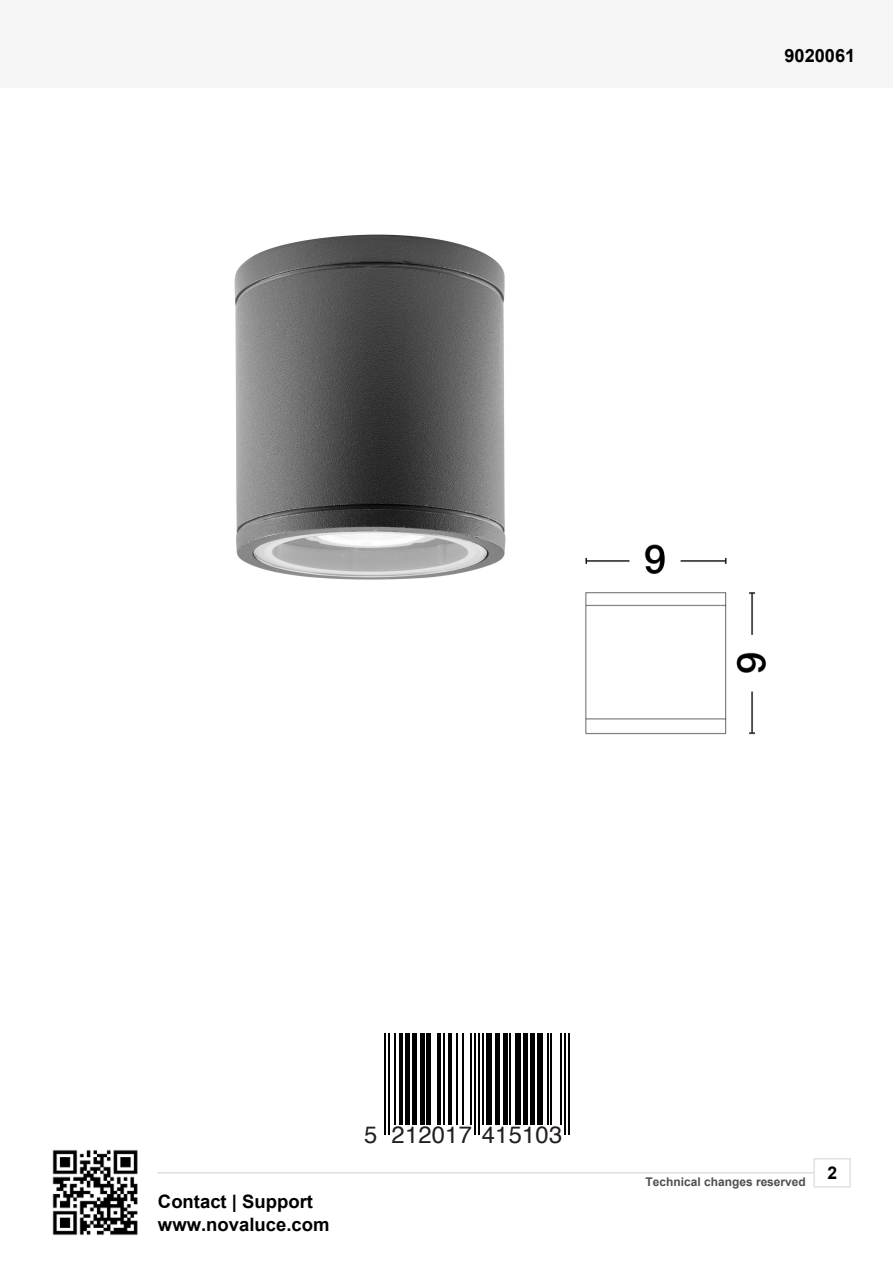
<style>
.page{position:relative;width:893px;height:1263px;background:#fff}
.page>*{position:absolute;margin:0;border:0;box-sizing:border-box;transform-origin:0 0}
.t1{font:23.7px "Helvetica";letter-spacing:.01em;color:#231f20}
.t2{font:700 18.45px/23.1px "Arial";color:#000}
.t3{font:700 18.3px "Arial";color:#000}
.t4{font:700 17.55px "Arial";color:#000}
.t5{font:700 12px "Arial";color:#4f4f4e}
</style>
<div class="page">
<div style="left:1px;top:0;width:892px;height:88px;background:#f6f5f5"></div>
<hr style="left:158px;top:1172px;width:656px;height:1px;background:#e1e1e1">
<div style="left:813px;top:1158px;width:38px;height:29px;border:2px solid #e1e1e1"></div>
<img style="left:52px;top:1149px;width:86px;height:87px">
<img style="left:234px;top:234px;width:272px;height:346px">
<img style="left:585px;top:544px;width:182px;height:191px">
<hr style="left:384px;top:1034px;width:2px;height:101px;background:#000">
<hr style="left:388px;top:1034px;width:2px;height:101px;background:#000">
<hr style="left:394px;top:1034px;width:1px;height:91px;background:#000">
<hr style="left:399px;top:1034px;width:4px;height:91px;background:#000">
<hr style="left:405px;top:1034px;width:4px;height:91px;background:#000">
<hr style="left:413px;top:1034px;width:4px;height:91px;background:#000">
<hr style="left:421px;top:1034px;width:4px;height:91px;background:#000">
<hr style="left:427px;top:1034px;width:4px;height:91px;background:#000">
<hr style="left:437px;top:1034px;width:4px;height:91px;background:#000">
<hr style="left:443px;top:1034px;width:1px;height:91px;background:#000">
<hr style="left:449px;top:1034px;width:3px;height:91px;background:#000">
<hr style="left:456px;top:1034px;width:2px;height:91px;background:#000">
<hr style="left:462px;top:1034px;width:2px;height:91px;background:#000">
<hr style="left:470px;top:1034px;width:2px;height:91px;background:#000">
<hr style="left:474px;top:1034px;width:2px;height:101px;background:#000">
<hr style="left:478px;top:1034px;width:2px;height:101px;background:#000">
<hr style="left:482px;top:1034px;width:2px;height:91px;background:#000">
<div style="left:486px;top:1034px;width:6px;height:91px;background:#000"></div>
<div style="left:495px;top:1034px;width:5px;height:91px;background:#000"></div>
<hr style="left:503px;top:1034px;width:4px;height:91px;background:#000">
<hr style="left:509px;top:1034px;width:2px;height:91px;background:#000">
<div style="left:515px;top:1034px;width:6px;height:91px;background:#000"></div>
<hr style="left:523px;top:1034px;width:4px;height:91px;background:#000">
<hr style="left:531px;top:1034px;width:4px;height:91px;background:#000">
<div style="left:537px;top:1034px;width:6px;height:91px;background:#000"></div>
<hr style="left:547px;top:1034px;width:1px;height:91px;background:#000">
<hr style="left:550px;top:1034px;width:2px;height:91px;background:#000">
<hr style="left:560px;top:1034px;width:2px;height:91px;background:#000">
<hr style="left:564px;top:1034px;width:2px;height:101px;background:#000">
<hr style="left:568px;top:1034px;width:2px;height:101px;background:#000">
<p class="t3" style="left:784px;top:43px;width:73px">9020061</p>
<p class="t2" style="left:158px;top:1190px;width:173px">Contact | Support www.novaluce.com</p>
<p class="t1" style="left:364px;top:1117px;width:200px">5 212017 415103</p>
<p class="t5" style="left:646px;top:1173px;width:162px">Technical changes reserved</p>
<p class="t4" style="left:827px;top:1161px;width:11px">2</p>
</div>
